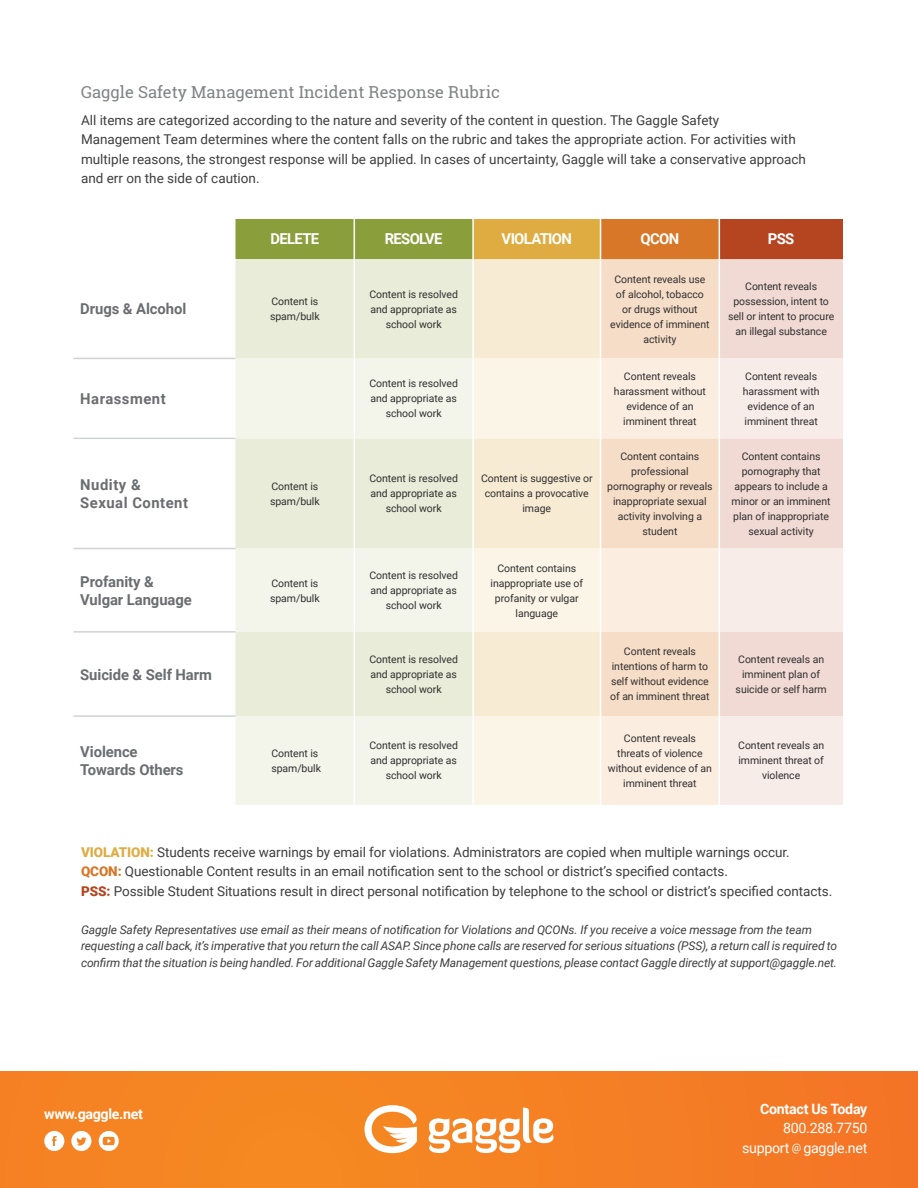
<style>
.page{position:relative;width:918px;height:1188px;background:#fff}
.page>*{position:absolute;margin:0;border:0;box-sizing:border-box;transform-origin:0 0}
.t1{font:16.5px "Roboto Slab";color:#808285}
.Sub2{font:700 15px/18px "Roboto";letter-spacing:-.005em;color:#6c6d70}
.Sub2-2{font:700 15px/18px "Roboto";letter-spacing:.035em;color:#6c6d70}
.Sub2-3{font:700 15px "Roboto";letter-spacing:-.045em;color:#fff}
.t2{font:14.25px/19.5px "Roboto";letter-spacing:-.02em;color:#fff;text-align:right}
.t3{font:700 14.25px "Roboto";letter-spacing:-.025em;color:#fff}
.t4{font:13.5px/19.5px "Roboto";letter-spacing:-.005em;color:#3e3e3f}
.t5{font:italic 12px/16.5px "Roboto";letter-spacing:-.01em;color:#3e3e3f}
.Sub2-4{font:10.5px/15px "Roboto";letter-spacing:-.005em;color:#312f30;text-align:center}
.s1{font-weight:900;color:#deac41}
.s2{font-weight:900;color:#d77727}
.s3{font-weight:900;color:#b54521}
.s4{font-weight:700}
.s5{font-size:10.5px}
</style>
<div class="page">
<div style="left:236px;top:219px;width:236px;height:40px;background:#8a9e3b"></div>
<div style="left:473px;top:219px;width:128px;height:40px;background:#deac41"></div>
<div style="left:601px;top:219px;width:118px;height:40px;background:#d77727"></div>
<div style="left:719px;top:219px;width:124px;height:40px;background:#b54521"></div>
<div style="left:236px;top:259px;width:236px;height:99px;background:#e8ecd8"></div>
<div style="left:474px;top:259px;width:126px;height:99px;background:#f7ebd3"></div>
<div style="left:601px;top:259px;width:118px;height:99px;background:#f6ddc7"></div>
<div style="left:720px;top:259px;width:123px;height:99px;background:#f0dad3"></div>
<svg style="left:236px;top:358px;width:236px;height:447px;background:#eef1e2"></svg>
<svg style="left:474px;top:358px;width:126px;height:447px;background:#f9f0de"></svg>
<svg style="left:601px;top:358px;width:118px;height:447px;background:#f8e6d6"></svg>
<svg style="left:720px;top:358px;width:123px;height:447px;background:#f4e4df"></svg>
<hr style="left:354px;top:219px;width:1px;height:40px;background:#fff">
<hr style="left:719px;top:219px;width:1px;height:40px;background:#fff">
<hr style="left:472px;top:219px;width:2px;height:40px;background:#fff">
<hr style="left:600px;top:219px;width:1px;height:40px;background:#fff">
<hr style="left:354px;top:358px;width:1px;height:80px;background:#fff">
<hr style="left:354px;top:438px;width:1px;height:111px;background:#fff">
<hr style="left:354px;top:549px;width:1px;height:83px;background:#fff">
<hr style="left:74px;top:358px;width:162px;height:1px;background:#d1d2d4">
<hr style="left:74px;top:548px;width:162px;height:1px;background:#d1d2d4">
<hr style="left:354px;top:632px;width:1px;height:84px;background:#fff">
<hr style="left:74px;top:438px;width:162px;height:1px;background:#d1d2d4">
<hr style="left:354px;top:259px;width:1px;height:99px;background:#fff">
<hr style="left:354px;top:716px;width:1px;height:89px;background:#fff">
<hr style="left:74px;top:631px;width:162px;height:2px;background:#d1d2d4">
<hr style="left:74px;top:715px;width:162px;height:2px;background:#d1d2d4">
<div style="left:0;top:1071px;width:918px;height:117px;background:#f58123"></div>
<svg style="left:364px;top:1105px;width:53px;height:48px"></svg>
<svg style="left:429px;top:1108px;width:124px;height:45px"></svg>
<svg style="left:44px;top:1131px;width:20px;height:20px"></svg>
<svg style="left:71px;top:1131px;width:20px;height:20px"></svg>
<svg style="left:99px;top:1131px;width:20px;height:20px"></svg>
<p class="t1" style="left:81px;top:81px;width:421px">Gaggle Safety Management Incident Response Rubric</p>
<p class="t4" style="left:81px;top:109px;width:727px">All items are categorized according to the nature and severity of the content in question. The Gaggle Safety<br>Management Team determines where the content falls on the rubric and takes the appropriate action. For activities with multiple reasons, the strongest response will be applied. In cases of uncertainty, Gaggle will take a conservative approach and err on the side of caution.</p>
<p class="Sub2-3" style="left:271px;top:228px;width:50px">DELETE</p>
<p class="Sub2-3" style="left:385px;top:228px;width:59px">RESOLVE</p>
<p class="Sub2-3" style="left:502px;top:228px;width:72px">VIOLATION</p>
<p class="Sub2-3" style="left:641px;top:228px;width:40px">QCON</p>
<p class="Sub2-3" style="left:768px;top:228px;width:28px">PSS</p>
<p class="Sub2" style="left:80px;top:299px;width:108px">Drugs &amp; Alcohol</p>
<p class="Sub2-4" style="left:270px;top:294px;width:51px;text-align:left">Content is spam/bulk</p>
<p class="Sub2-4" style="left:369px;top:286px;width:90px">Content is resolved and appropriate as school work</p>
<p class="Sub2-4" style="left:610px;top:271px;width:101px">Content reveals use of alcohol, tobacco or drugs without evidence of imminent activity</p>
<p class="Sub2-4" style="left:728px;top:279px;width:108px">Content reveals possession, intent to sell or intent to procure an illegal substance</p>
<p class="Sub2-2" style="left:80px;top:389px;width:87px">Harassment</p>
<p class="Sub2-4" style="left:369px;top:376px;width:90px">Content is resolved and appropriate as school work</p>
<p class="Sub2-4" style="left:614px;top:368px;width:93px">Content reveals harassment without evidence of an imminent threat</p>
<p class="Sub2-4" style="left:743px;top:368px;width:78px">Content reveals harassment with evidence of an imminent threat</p>
<p class="Sub2-2" style="left:80px;top:475px;width:109px">Nudity &amp;<br>Sexual Content</p>
<p class="Sub2-4" style="left:270px;top:478px;width:51px;text-align:left">Content is spam/bulk</p>
<p class="Sub2-4" style="left:369px;top:471px;width:90px">Content is resolved and appropriate as school work</p>
<p class="Sub2-4" style="left:481px;top:471px;width:113px">Content is suggestive or contains a provocative image</p>
<p class="Sub2" style="left:80px;top:572px;width:113px">Profanity &amp;<br>Vulgar Language</p>
<p class="Sub2-4" style="left:270px;top:575px;width:51px;text-align:left">Content is spam/bulk</p>
<p class="Sub2-4" style="left:369px;top:568px;width:90px">Content is resolved and appropriate as school work</p>
<p class="Sub2-4" style="left:491px;top:560px;width:94px">Content contains inappropriate use of profanity or vulgar language</p>
<p class="Sub2-4" style="left:607px;top:448px;width:107px">Content contains professional pornography or reveals inappropriate sexual activity involving a student</p>
<p class="Sub2-4" style="left:732px;top:448px;width:101px">Content contains pornography that appears to include a minor or an imminent plan of inappropriate sexual activity</p>
<p class="Sub2" style="left:80px;top:665px;width:133px">Suicide &amp; Self Harm</p>
<p class="Sub2-4" style="left:369px;top:651px;width:90px">Content is resolved and appropriate as school work</p>
<p class="Sub2-4" style="left:610px;top:644px;width:101px">Content reveals intentions of harm to self without evidence of an imminent threat</p>
<p class="Sub2-4" style="left:736px;top:651px;width:93px">Content reveals an imminent plan of suicide or self harm</p>
<p class="Sub2" style="left:80px;top:742px;width:105px">Violence<br>Towards Others</p>
<p class="Sub2-4" style="left:271px;top:745px;width:51px;text-align:left">Content is spam/bulk</p>
<p class="Sub2-4" style="left:369px;top:738px;width:90px">Content is resolved and appropriate as school work</p>
<p class="Sub2-4" style="left:608px;top:730px;width:106px">Content reveals threats of violence without evidence of an imminent threat</p>
<p class="Sub2-4" style="left:738px;top:738px;width:87px">Content reveals an imminent threat of violence</p>
<p class="t4" style="left:81px;top:841px;width:753px"><span class="s1">VIOLATION:</span> Students receive warnings by email for violations. Administrators are copied when multiple warnings occur.<br><span class="s2">QCON:</span> Questionable Content results in an email notification sent to the school or district’s specified contacts.<br><span class="s3">PSS:</span> Possible Student Situations result in direct personal notification by telephone to the school or district’s specified contacts.</p>
<p class="t5" style="left:81px;top:921px;width:758px">Gaggle Safety Representatives use email as their means of notification for Violations and QCONs. If you receive a voice message from the team requesting a call back, it’s imperative that you return the call ASAP. Since phone calls are reserved for serious situations (PSS), a return call is required to confirm that the situation is being handled. For additional Gaggle Safety Management questions, please contact Gaggle directly at support@gaggle.net.</p>
<p class="t3" style="left:44px;top:1104px;width:100px">www.gaggle.net</p>
<p class="t2" style="left:742px;top:1098px;width:127px"><span class="s4">Contact Us Today<br></span>800.288.7750 support <span class="s5">@</span> gaggle.net</p>
</div>
